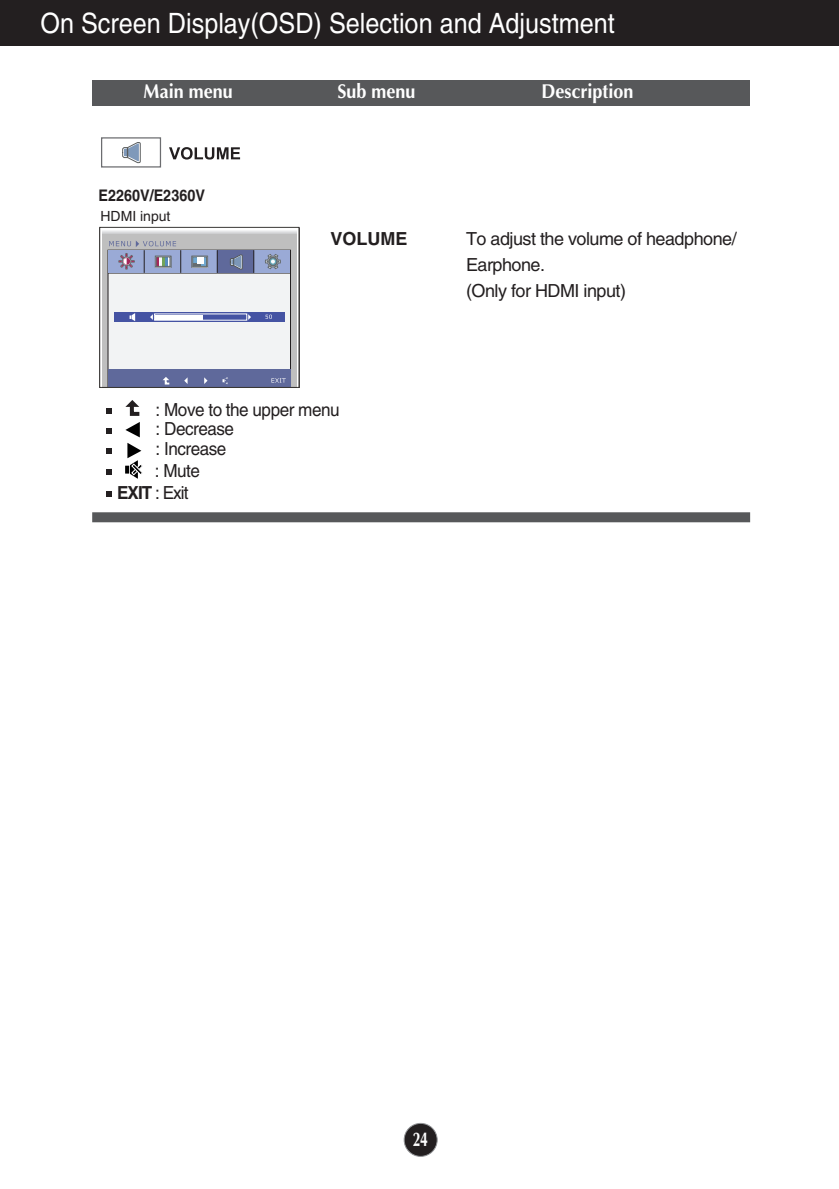
<style>
.page{position:relative;width:839px;height:1189px;background:#fff}
.page>*{position:absolute;margin:0;border:0;box-sizing:border-box;transform-origin:0 0}
.t1{font:28px "Helvetica";color:#fff;scale:.9 1}
.t2{font:700 20px "Optima";color:#fff;scale:.9 1}
.t3{font:700 20px "Optima";color:#fff;scale:.7 1}
.t4{font:18px/25.6px "Helvetica";letter-spacing:-.03em;color:#231f20}
.t5{font:18px/19.6px "Helvetica";letter-spacing:-.03em;color:#231f20;scale:.95 1}
.t6{font:700 18px "Helvetica";color:#231f20}
.t7{font:700 16px "Helvetica";color:#231f20;scale:.9 1}
.t8{font:14px "Helvetica";color:#231f20}
.s1{font-weight:700}
</style>
<div class="page">
<div style="left:404px;top:1123px;width:33px;height:33px;background:#231f20;border-radius:50%"></div>
<div style="left:403px;top:1123px;width:34px;height:34px;border:2px solid #939598;border-radius:50%"></div>
<div style="left:0;top:0;width:839px;height:45px;background:#231f20"></div>
<div style="left:100px;top:228px;width:199px;height:159px;background:#bfbfbf"></div>
<svg style="left:102px;top:229px;width:195px;height:5px"></svg>
<hr style="left:100px;top:228px;width:2px;height:159px;background:#fff">
<div style="left:108px;top:250px;width:182px;height:137px;background:#f2f3f4"></div>
<div style="left:108px;top:369px;width:182px;height:18px;background:#5f699b"></div>
<hr style="left:108px;top:273px;width:182px;height:1px;background:#231f20">
<div style="left:99px;top:227px;width:200px;height:161px;border:1px solid #393735"></div>
<div style="left:108px;top:250px;width:182px;height:23px;background:#9aaad6"></div>
<div style="left:217px;top:250px;width:36px;height:23px;background:#5f699b"></div>
<svg style="left:265px;top:254px;width:15px;height:15px"></svg>
<svg style="left:230px;top:254px;width:13px;height:16px"></svg>
<svg style="left:109px;top:241px;width:99px;height:32px"></svg>
<svg style="left:253px;top:250px;width:1px;height:23px"></svg>
<svg style="left:217px;top:250px;width:1px;height:23px"></svg>
<svg style="left:114px;top:312px;width:170px;height:10px"></svg>
<svg style="left:265px;top:315px;width:7px;height:4px"></svg>
<svg style="left:129px;top:313px;width:6px;height:8px"></svg>
<svg style="left:248px;top:314px;width:3px;height:6px"></svg>
<svg style="left:150px;top:314px;width:3px;height:6px"></svg>
<div style="left:154px;top:314px;width:93px;height:6px;border:1px solid #fff"></div>
<hr style="left:155px;top:315px;width:48px;height:4px;background:#fff">
<svg style="left:204px;top:377px;width:3px;height:7px"></svg>
<svg style="left:184px;top:378px;width:3px;height:6px"></svg>
<svg style="left:271px;top:378px;width:15px;height:5px"></svg>
<svg style="left:163px;top:377px;width:7px;height:8px"></svg>
<svg style="left:222px;top:377px;width:6px;height:7px"></svg>
<svg style="left:169px;top:147px;width:71px;height:13px"></svg>
<div style="left:101px;top:137px;width:60px;height:31px;border:1px solid #6c6d70"></div>
<svg style="left:122px;top:142px;width:19px;height:21px"></svg>
<svg style="left:106px;top:491px;width:5px;height:6px"></svg>
<svg style="left:106px;top:469px;width:5px;height:6px"></svg>
<svg style="left:106px;top:448px;width:5px;height:5px"></svg>
<svg style="left:106px;top:428px;width:5px;height:6px"></svg>
<svg style="left:106px;top:408px;width:5px;height:6px"></svg>
<svg style="left:125px;top:400px;width:15px;height:37px"></svg>
<svg style="left:125px;top:443px;width:17px;height:36px"></svg>
<div style="left:92px;top:81px;width:658px;height:25px;background:#57585a"></div>
<div style="left:92px;top:512px;width:658px;height:10px;background:#57585a"></div>
<h1 class="t1" style="left:40px;top:13px;width:639px">On Screen Display(OSD) Selection and Adjustment</h1>
<p class="t2" style="left:144px;top:83px;width:100px">Main menu</p>
<p class="t2" style="left:337px;top:83px;width:88px">Sub menu</p>
<p class="t2" style="left:541px;top:83px;width:104px">Description</p>
<p class="t7" style="left:98px;top:190px;width:120px">E2260V/E2360V</p>
<p class="t8" style="left:100px;top:211px;width:72px">HDMI input</p>
<p class="t6" style="left:330px;top:232px;width:78px">VOLUME</p>
<p class="t4" style="left:466px;top:228px;width:272px">To adjust the volume of headphone/<br>Earphone.<br>(Only for HDMI input)</p>
<p class="t5" style="left:156px;top:401px;width:195px">: Move to the upper menu : Decrease<br>: Increase</p>
<p class="t5" style="left:117px;top:461px;width:89px;line-height:21.6px;text-indent:38px">: Mute<br><span class="s1">EXIT</span> : Exit</p>
<p class="t3" style="left:413px;top:1131px;width:23px">24</p>
</div>
